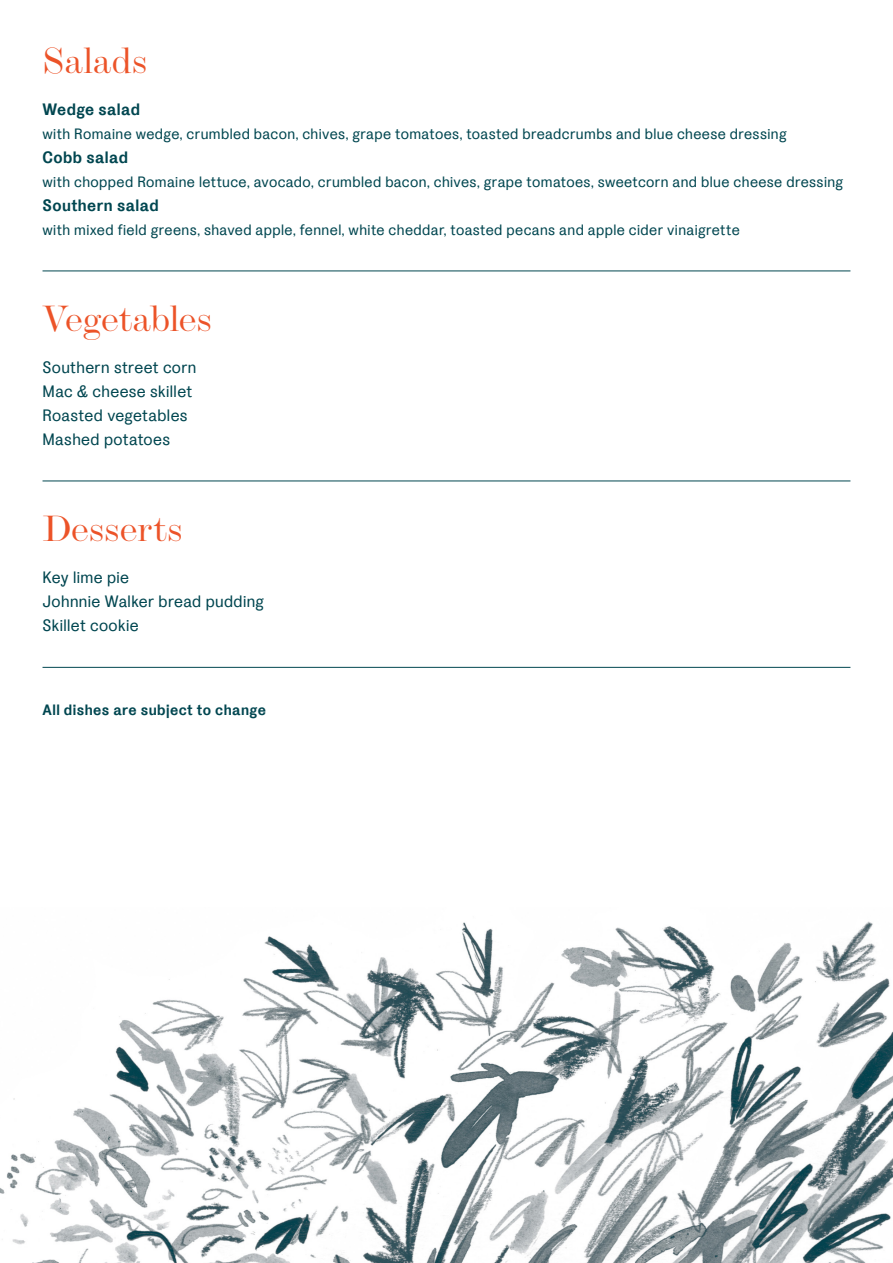
<style>
.page{position:relative;width:893px;height:1263px;background:#fff}
.page>*{position:absolute;margin:0;border:0;box-sizing:border-box;transform-origin:0 0}
.t1{font:37.5px "Modern MT Pro Display";letter-spacing:.015em;color:#ec5328}
.t2{font:16.5px "La Fabrique";letter-spacing:.02em;color:#004650}
.t3{font:700 16.5px "La Fabrique";letter-spacing:.025em;color:#004650}
.t4{font:15px "La Fabrique";letter-spacing:.025em;color:#004650}
.t5{font:700 15px "La Fabrique";letter-spacing:.025em;color:#004650}
</style>
<div class="page">
<hr style="left:43px;top:271px;width:807px;height:1px;background:#004650">
<hr style="left:43px;top:667px;width:807px;height:1px;background:#004650">
<img style="left:0;top:921px;width:893px;height:342px">
<hr style="left:43px;top:481px;width:807px;height:1px;background:#004650">
<p class="t1" style="left:43px;top:37px;width:106px">Salads</p>
<p class="t3" style="left:43px;top:98px;width:99px">Wedge salad</p>
<p class="t4" style="left:43px;top:124px;width:746px">with Romaine wedge, crumbled bacon, chives, grape tomatoes, toasted breadcrumbs and blue cheese dressing</p>
<p class="t3" style="left:43px;top:146px;width:87px">Cobb salad</p>
<p class="t4" style="left:43px;top:172px;width:802px">with chopped Romaine lettuce, avocado, crumbled bacon, chives, grape tomatoes, sweetcorn and blue cheese dressing</p>
<p class="t3" style="left:43px;top:194px;width:118px">Southern salad</p>
<p class="t4" style="left:43px;top:220px;width:699px">with mixed field greens, shaved apple, fennel, white cheddar, toasted pecans and apple cider vinaigrette</p>
<p class="t1" style="left:43px;top:295px;width:171px">Vegetables</p>
<p class="t2" style="left:43px;top:357px;width:155px">Southern street corn</p>
<p class="t2" style="left:43px;top:381px;width:151px">Mac &amp; cheese skillet</p>
<p class="t2" style="left:43px;top:405px;width:147px">Roasted vegetables</p>
<p class="t2" style="left:43px;top:429px;width:129px">Mashed potatoes</p>
<p class="t1" style="left:43px;top:505px;width:141px">Desserts</p>
<p class="t2" style="left:43px;top:567px;width:88px">Key lime pie</p>
<p class="t2" style="left:43px;top:591px;width:223px">Johnnie Walker bread pudding</p>
<p class="t2" style="left:43px;top:615px;width:98px">Skillet cookie</p>
<p class="t5" style="left:43px;top:700px;width:225px">All dishes are subject to change</p>
</div>
